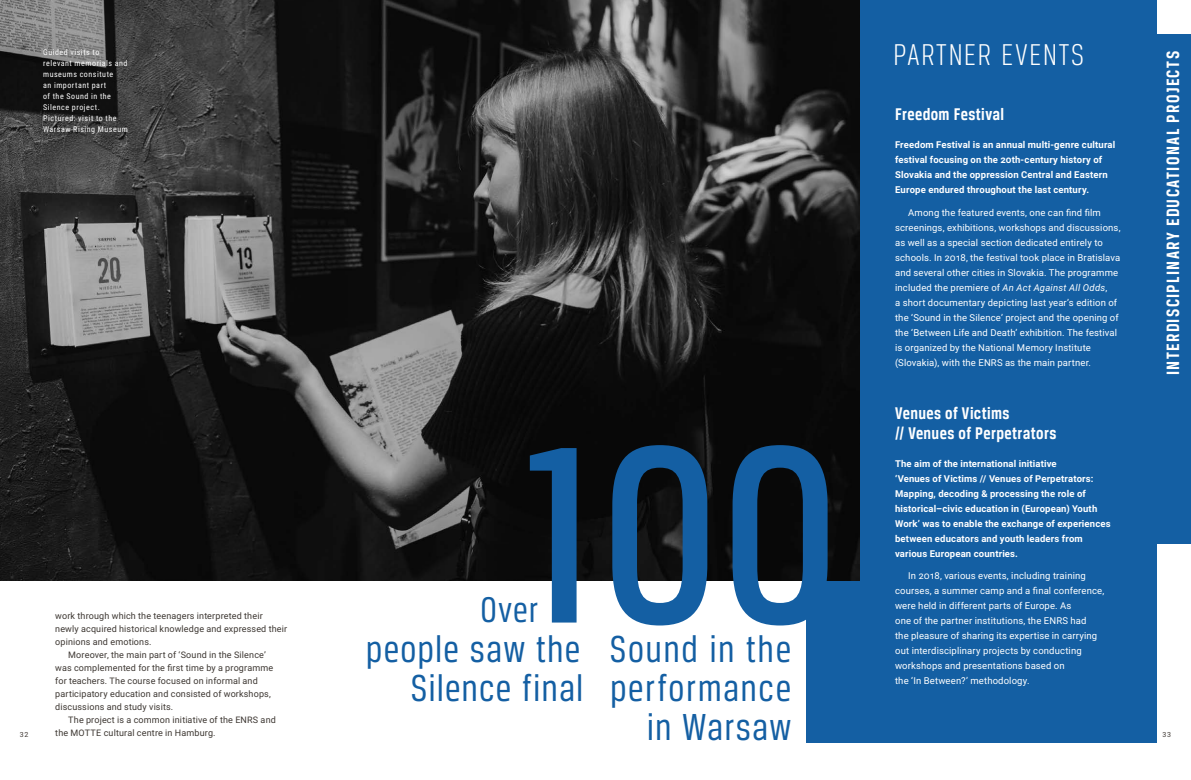
<style>
.page{position:relative;width:1191px;height:780px;background:#fff}
.page>*{position:absolute;margin:0;border:0;box-sizing:border-box;transform-origin:0 0}
.t1{font:500 268.3px "Breuer Condensed";color:#145fa3}
.t2{font:40px/39px "Breuer Condensed";letter-spacing:.03em;color:#145fa3;text-align:right}
.t3{font:38px "Breuer Condensed";color:#145fa3}
.t4{font:300 32px "Breuer Condensed";letter-spacing:.05em;color:#fff}
.t5{font:700 19px "Breuer Condensed";letter-spacing:.07em;color:#fff}
.t6{font:700 18px/20px "Breuer Condensed";letter-spacing:.02em;color:#fff}
.t7{font:9.5px/15px "Roboto";letter-spacing:.015em;color:#fff}
.t8{font:700 9.5px/15px "Roboto";letter-spacing:.015em;color:#fff}
.t9{font:9px "Roboto";letter-spacing:.015em;color:#3d3732}
.t10{font:8px/11px "Roboto Condensed";letter-spacing:.065em;color:#fff}
.t11{font:7px "Roboto";color:#3d3732}
.s1{font-style:italic}
</style>
<div class="page">
<div style="left:806px;top:575px;width:59px;height:167px;background:#145fa3"></div>
<div style="left:859px;top:0;width:298px;height:742px;background:#145fa3"></div>
<img style="left:0;top:0;width:859px;height:580px">
<div style="left:1156px;top:34px;width:35px;height:509px;background:#145fa3"></div>
<h3 class="t4" style="left:893px;top:38px;width:192px">PARTNER EVENTS</h3>
<p class="t10" style="left:43px;top:47px;width:86px">Guided visits to relevant memorials and museums consitute<br>an important part<br>of the Sound in the<br>Silence project.<br>Pictured: visit to the<br>Warsaw Rising Museum</p>
<h3 class="t5" style="left:1162px;top:375px;width:325px;rotate:-90deg">INTERDISCIPLINARY EDUCATIONAL PROJECTS</h3>
<h3 class="t6" style="left:895px;top:104px;width:110px">Freedom Festival</h3>
<p class="t8" style="left:895px;top:137px;width:222px">Freedom Festival is an annual multi-genre cultural festival focusing on the 20th-century history of Slovakia and the oppression Central and Eastern Europe endured throughout the last century.</p>
<p class="t7" style="left:895px;top:204px;width:227px;text-indent:13px">Among the featured events, one can find film screenings, exhibitions, workshops and discussions, as well as a special section dedicated entirely to schools. In 2018, the festival took place in Bratislava and several other cities in Slovakia. The programme included the premiere of <span class="s1">An Act Against All Odds</span>,<br>a short documentary depicting last year’s edition of the ‘Sound in the Silence’ project and the opening of the ‘Between Life and Death’ exhibition. The festival is organized by the National Memory Institute (Slovakia), with the ENRS as the main partner.</p>
<h3 class="t6" style="left:895px;top:403px;width:163px">Venues of Victims<br>// Venues of Perpetrators</h3>
<p class="t8" style="left:895px;top:455px;width:217px">The aim of the international initiative<br>‘Venues of Victims // Venues of Perpetrators:<br>Mapping, decoding &amp; processing the role of historical–civic education in (European) Youth Work’ was to enable the exchange of experiences between educators and youth leaders from various European countries.</p>
<p class="t7" style="left:895px;top:568px;width:211px;text-indent:13px">In 2018, various events, including training courses, a summer camp and a final conference, were held in different parts of Europe. As<br>one of the partner institutions, the ENRS had<br>the pleasure of sharing its expertise in carrying out interdisciplinary projects by conducting workshops and presentations based on<br>the ‘In Between?’ methodology.</p>
<h1 class="t1" style="left:524px;top:388px;width:315px">100</h1>
<h3 class="t3" style="left:480px;top:589px;width:60px">Over</h3>
<p class="t9" style="left:55px;top:610px;width:209px">work through which the teenagers interpreted their</p>
<p class="t9" style="left:55px;top:623px;width:233px">newly acquired historical knowledge and expressed their</p>
<p class="t9" style="left:55px;top:636px;width:98px">opinions and emotions.</p>
<p class="t9" style="left:68px;top:649px;width:199px">Moreover, the main part of ‘Sound in the Silence’</p>
<p class="t9" style="left:55px;top:661px;width:219px">was complemented for the first time by a programme</p>
<p class="t9" style="left:55px;top:674px;width:204px">for teachers. The course focused on informal and</p>
<p class="t9" style="left:55px;top:687px;width:217px">participatory education and consisted of workshops,</p>
<p class="t9" style="left:55px;top:700px;width:119px">discussions and study visits.</p>
<p class="t9" style="left:68px;top:713px;width:209px">The project is a common initiative of the ENRS and</p>
<p class="t9" style="left:55px;top:726px;width:162px">the MOTTE cultural centre in Hamburg.</p>
<h2 class="t2" style="left:366px;top:629px;width:427px">people saw the Sound in the<br>Silence final performance<br>in Warsaw</h2>
<p class="t11" style="left:20px;top:730px;width:10px">32</p>
<p class="t11" style="left:1162px;top:730px;width:10px">33</p>
</div>
